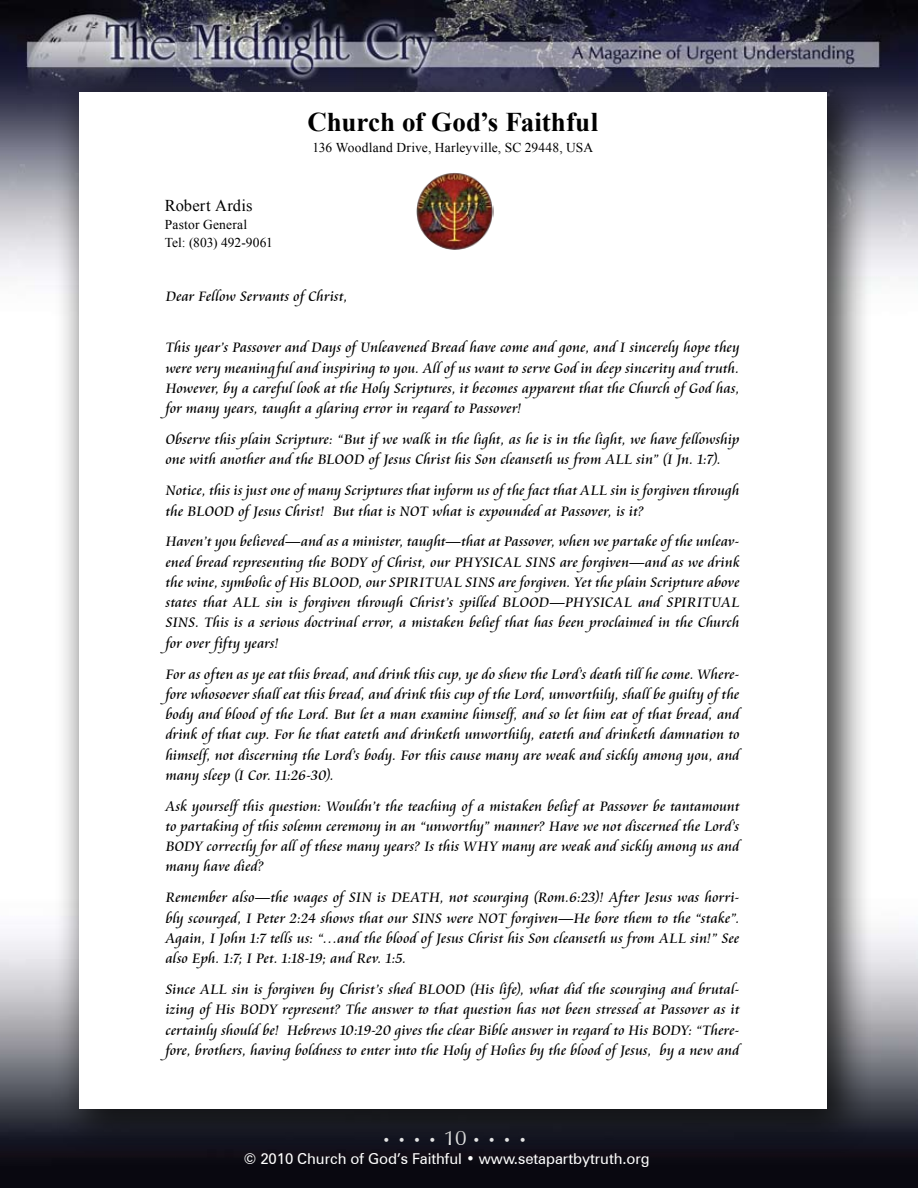
<style>
.page{position:relative;width:918px;height:1188px;background:#fff}
.page>*{position:absolute;margin:0;border:0;box-sizing:border-box;transform-origin:0 0}
.t1{font:700 27px "Times New Roman";letter-spacing:-.005em;color:#000}
.t2{font:16.5px "Times New Roman";letter-spacing:.01em;color:#000}
.t3{font:15px/20.2px "Cataneo BT";letter-spacing:.01em;color:#000;text-align:justify}
.t4{font:15px "Zurich BT";letter-spacing:-.005em;color:#fff}
.t5{font:13.5px/18px "Times New Roman";letter-spacing:.01em;color:#000}
.t6{font:13.5px "Zapf Humanist 601 BT";color:#fff}
.s1{font-size:21px}
</style>
<div class="page">
<img style="left:0;top:0;width:918px;height:286px">
<img style="left:0;top:927px;width:918px;height:261px">
<div style="left:51px;top:64px;width:819px;height:1089px;background:#000;opacity:.75"></div>
<div style="left:79px;top:92px;width:748px;height:1017px;background:#fff"></div>
<img style="left:416px;top:173px;width:78px;height:77px">
<p class="t2" style="left:165px;top:195px;width:89px">Robert Ardis</p>
<p class="t5" style="left:165px;top:216px;width:109px">Pastor General<br>Tel: (803) 492-9061</p>
<h1 class="t1" style="left:307px;top:103px;width:292px">Church of God’s Faithful</h1>
<p class="t5" style="left:313px;top:138px;width:282px">136 Woodland Drive, Harleyville, SC 29448, USA</p>
<p class="t3" style="left:166px;top:287px;width:183px">Dear Fellow Servants of Christ,</p>
<p class="t3" style="left:166px;top:338px;width:576px">This year’s Passover and Days of Unleavened Bread have come and gone, and I sincerely hope they were very meaningful and inspiring to you. All of us want to serve God in deep sincerity and truth.<br>However, by a careful look at the Holy Scriptures, it becomes apparent that the Church of God has, for many years, taught a glaring error in regard to Passover!</p>
<p class="t3" style="left:166px;top:430px;width:575px">Observe this plain Scripture: “But if we walk in the light, as he is in the light, we have fellowship one with another and the BLOOD of Jesus Christ his Son cleanseth us from ALL sin” (I Jn. 1:7).</p>
<p class="t3" style="left:166px;top:481px;width:575px">Notice, this is just one of many Scriptures that inform us of the fact that ALL sin is forgiven through the BLOOD of Jesus Christ! But that is NOT what is expounded at Passover, is it?</p>
<p class="t3" style="left:166px;top:532px;width:575px">Haven’t you believed—and as a minister, taught—that at Passover, when we partake of the unleav&shy;ened bread representing the BODY of Christ, our PHYSICAL SINS are forgiven—and as we drink the wine, symbolic of His BLOOD, our SPIRITUAL SINS are forgiven. Yet the plain Scripture above states that ALL sin is forgiven through Christ’s spilled BLOOD—PHYSICAL and SPIRITUAL SINS. This is a serious doctrinal error, a mistaken belief that has been proclaimed in the Church for over fifty years!</p>
<p class="t3" style="left:166px;top:664px;width:575px">For as often as ye eat this bread, and drink this cup, ye do shew the Lord’s death till he come. Where&shy;fore whosoever shall eat this bread, and drink this cup of the Lord, unworthily, shall be guilty of the body and blood of the Lord. But let a man examine himself, and so let him eat of that bread, and drink of that cup. For he that eateth and drinketh unworthily, eateth and drinketh damnation to himself, not discerning the Lord’s body. For this cause many are weak and sickly among you, and many sleep (I Cor. 11:26-30).</p>
<p class="t3" style="left:166px;top:796px;width:575px">Ask yourself this question: Wouldn’t the teaching of a mistaken belief at Passover be tantamount to partaking of this solemn ceremony in an “unworthy” manner? Have we not discerned the Lord’s BODY correctly for all of these many years? Is this WHY many are weak and sickly among us and many have died?</p>
<p class="t3" style="left:166px;top:888px;width:575px">Remember also—the wages of SIN is DEATH, not scourging (Rom.6:23)! After Jesus was horri&shy;bly scourged, I Peter 2:24 shows that our SINS were NOT forgiven—He bore them to the “stake”.<br>Again, I John 1:7 tells us: “…and the blood of Jesus Christ his Son cleanseth us from ALL sin!” See also Eph. 1:7; I Pet. 1:18-19; and Rev. 1:5.</p>
<p class="t3" style="left:166px;top:980px;width:575px">Since ALL sin is forgiven by Christ’s shed BLOOD (His life), what did the scourging and brutal&shy;izing of His BODY represent? The answer to that question has not been stressed at Passover as it certainly should be! Hebrews 10:19-20 gives the clear Bible answer in regard to His BODY: “There&shy;fore, brothers, having boldness to enter into the Holy of Holies by the blood of Jesus, by a new and</p>
<p class="t6" style="left:382px;top:1132px;width:146px">• • • • <span class="s1">10</span> • • • •</p>
<p class="t4" style="left:244px;top:1149px;width:407px">© 2010 Church of God’s Faithful • www.setapartbytruth.org</p>
</div>
